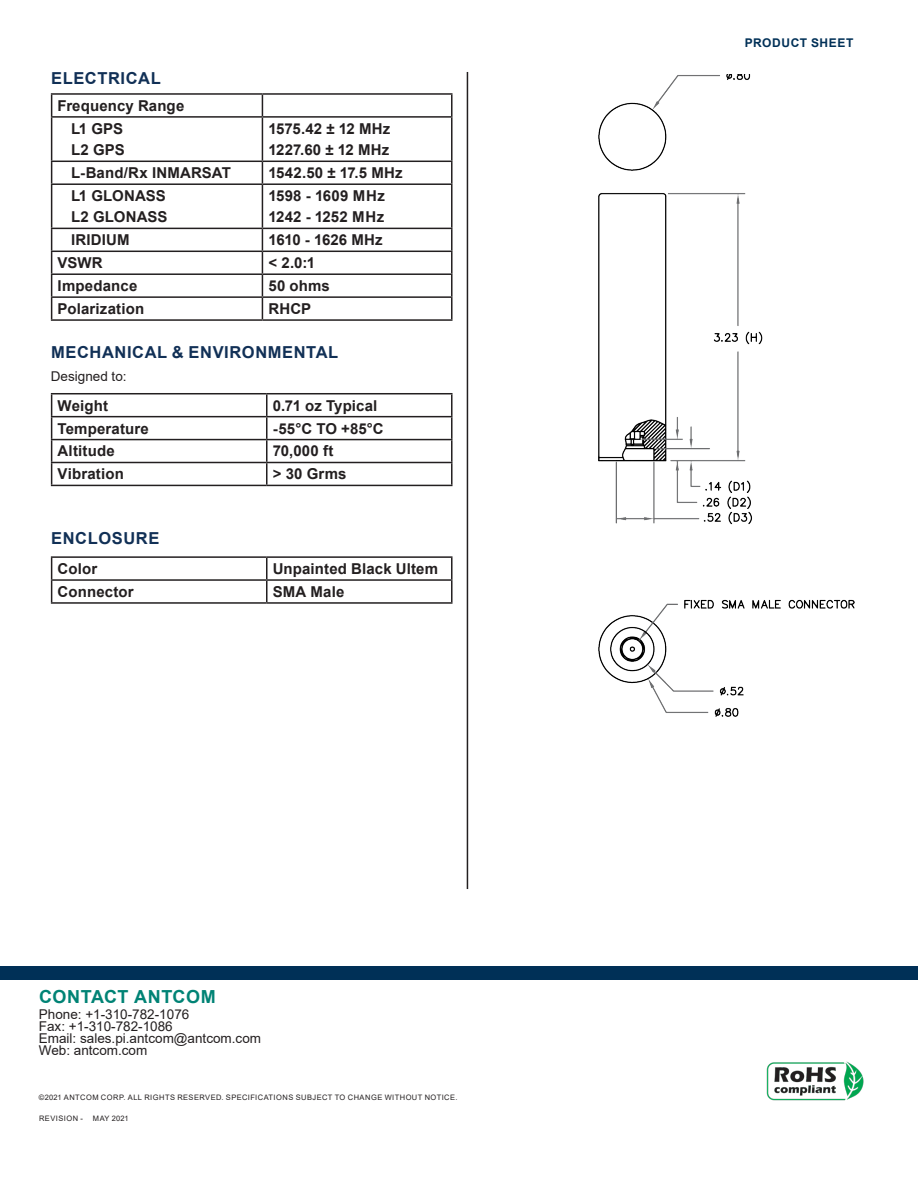
<style>
.page{position:relative;width:918px;height:1188px;background:#fff}
.page>*{position:absolute;margin:0;border:0;box-sizing:border-box;transform-origin:0 0}
.t1{font:700 18px "Arial";letter-spacing:.025em;color:#008375}
.t2{font:700 16.5px "Arial";letter-spacing:.035em;color:#113056}
.t3{font:700 15px/23px "Arial";letter-spacing:.01em;color:#231f20}
.t4{font:13.5px/12px "Arial";color:#231f20}
.t5{font:700 12px "Arial";letter-spacing:.05em;color:#003057}
.t6{font:7.5px "Arial";letter-spacing:.06em;color:#231f20}
</style>
<div class="page">
<hr style="left:467px;top:72px;width:1px;height:817px;background:#231f20">
<div style="left:0;top:966px;width:918px;height:14px;background:#003057"></div>
<hr style="left:51px;top:93px;width:211px;height:2px;background:#231f20">
<svg style="left:51px;top:95px;width:1px;height:21px"></svg>
<hr style="left:262px;top:93px;width:191px;height:2px;background:#231f20">
<svg style="left:262px;top:95px;width:1px;height:21px"></svg>
<hr style="left:451px;top:95px;width:2px;height:21px;background:#231f20">
<hr style="left:51px;top:116px;width:211px;height:2px;background:#231f20">
<hr style="left:51px;top:118px;width:1px;height:43px;background:#231f20">
<hr style="left:262px;top:116px;width:191px;height:2px;background:#231f20">
<hr style="left:262px;top:118px;width:1px;height:43px;background:#231f20">
<hr style="left:451px;top:118px;width:2px;height:43px;background:#231f20">
<hr style="left:51px;top:161px;width:211px;height:1px;background:#231f20">
<svg style="left:51px;top:162px;width:1px;height:21px"></svg>
<hr style="left:262px;top:161px;width:191px;height:1px;background:#231f20">
<svg style="left:262px;top:162px;width:1px;height:21px"></svg>
<hr style="left:451px;top:162px;width:2px;height:21px;background:#231f20">
<hr style="left:51px;top:183px;width:211px;height:2px;background:#231f20">
<hr style="left:51px;top:185px;width:1px;height:43px;background:#231f20">
<hr style="left:262px;top:183px;width:191px;height:2px;background:#231f20">
<hr style="left:262px;top:185px;width:1px;height:43px;background:#231f20">
<hr style="left:451px;top:185px;width:2px;height:43px;background:#231f20">
<hr style="left:51px;top:228px;width:211px;height:1px;background:#231f20">
<hr style="left:262px;top:228px;width:191px;height:1px;background:#231f20">
<hr style="left:451px;top:229px;width:2px;height:22px;background:#231f20">
<hr style="left:51px;top:251px;width:211px;height:1px;background:#231f20">
<hr style="left:262px;top:251px;width:191px;height:1px;background:#231f20">
<hr style="left:451px;top:252px;width:2px;height:21px;background:#231f20">
<hr style="left:51px;top:273px;width:211px;height:2px;background:#231f20">
<hr style="left:262px;top:273px;width:191px;height:2px;background:#231f20">
<hr style="left:451px;top:275px;width:2px;height:21px;background:#231f20">
<hr style="left:51px;top:296px;width:211px;height:2px;background:#231f20">
<svg style="left:51px;top:229px;width:1px;height:90px"></svg>
<hr style="left:262px;top:296px;width:191px;height:2px;background:#231f20">
<svg style="left:262px;top:229px;width:1px;height:90px"></svg>
<hr style="left:451px;top:298px;width:2px;height:21px;background:#231f20">
<hr style="left:51px;top:319px;width:211px;height:2px;background:#231f20">
<hr style="left:262px;top:319px;width:191px;height:2px;background:#231f20">
<hr style="left:51px;top:393px;width:216px;height:1px;background:#231f20">
<hr style="left:267px;top:393px;width:186px;height:1px;background:#231f20">
<hr style="left:451px;top:394px;width:2px;height:22px;background:#231f20">
<hr style="left:267px;top:416px;width:186px;height:1px;background:#231f20">
<hr style="left:451px;top:417px;width:2px;height:22px;background:#231f20">
<hr style="left:267px;top:439px;width:186px;height:1px;background:#231f20">
<hr style="left:451px;top:440px;width:2px;height:22px;background:#231f20">
<svg style="left:51px;top:394px;width:401px;height:91px"></svg>
<hr style="left:267px;top:462px;width:186px;height:1px;background:#231f20">
<hr style="left:266px;top:463px;width:2px;height:22px;background:#231f20">
<hr style="left:451px;top:463px;width:2px;height:22px;background:#231f20">
<hr style="left:51px;top:485px;width:216px;height:1px;background:#231f20">
<hr style="left:267px;top:485px;width:186px;height:1px;background:#231f20">
<hr style="left:51px;top:556px;width:216px;height:2px;background:#231f20">
<hr style="left:267px;top:556px;width:186px;height:2px;background:#231f20">
<hr style="left:451px;top:558px;width:2px;height:21px;background:#231f20">
<svg style="left:51px;top:557px;width:401px;height:45px"></svg>
<hr style="left:267px;top:579px;width:186px;height:2px;background:#231f20">
<hr style="left:266px;top:581px;width:2px;height:21px;background:#231f20">
<hr style="left:451px;top:581px;width:2px;height:21px;background:#231f20">
<hr style="left:51px;top:602px;width:216px;height:2px;background:#231f20">
<hr style="left:267px;top:602px;width:186px;height:2px;background:#231f20">
<img style="left:766px;top:1061px;width:98px;height:40px">
<img style="left:599px;top:75px;width:256px;height:642px">
<p class="t2" style="left:51px;top:67px;width:111px">ELECTRICAL</p>
<p class="t3" style="left:71px;top:94px;width:115px;text-indent:-14px">Frequency Range<br>L1 GPS</p>
<p class="t3" style="left:71px;top:138px;width:55px">L2 GPS</p>
<p class="t3" style="left:268px;top:118px;width:123px;line-height:21.5px">1575.42 ± 12 MHz<br>1227.60 ± 12 MHz</p>
<p class="t3" style="left:71px;top:162px;width:161px">L-Band/Rx INMARSAT</p>
<p class="t3" style="left:268px;top:162px;width:136px">1542.50 ± 17.5 MHz</p>
<p class="t3" style="left:71px;top:185px;width:98px;line-height:21.3px">L1 GLONASS<br>L2 GLONASS</p>
<p class="t3" style="left:268px;top:186px;width:118px;line-height:21px">1598 - 1609 MHz<br>1242 - 1252 MHz</p>
<p class="t3" style="left:71px;top:229px;width:60px">IRIDIUM</p>
<p class="t3" style="left:268px;top:229px;width:116px">1610 - 1626 MHz</p>
<p class="t3" style="left:58px;top:252px;width:47px">VSWR</p>
<p class="t3" style="left:268px;top:252px;width:48px">&lt; 2.0:1</p>
<p class="t3" style="left:58px;top:275px;width:81px">Impedance</p>
<p class="t3" style="left:268px;top:275px;width:63px">50 ohms</p>
<p class="t3" style="left:58px;top:297px;width:88px">Polarization</p>
<p class="t3" style="left:268px;top:297px;width:44px">RHCP</p>
<p class="t2" style="left:51px;top:340px;width:289px">MECHANICAL &amp; ENVIRONMENTAL</p>
<p class="t4" style="left:51px;top:370px;width:77px">Designed to:</p>
<p class="t3" style="left:58px;top:394px;width:52px">Weight</p>
<p class="t3" style="left:273px;top:394px;width:106px">0.71 oz Typical</p>
<p class="t3" style="left:58px;top:417px;width:93px">Temperature</p>
<p class="t3" style="left:273px;top:417px;width:113px">-55°C TO +85°C</p>
<p class="t3" style="left:58px;top:440px;width:59px">Altitude</p>
<p class="t3" style="left:273px;top:440px;width:62px">70,000 ft</p>
<p class="t3" style="left:58px;top:463px;width:68px">Vibration</p>
<p class="t3" style="left:273px;top:463px;width:75px">&gt; 30 Grms</p>
<p class="t2" style="left:51px;top:526px;width:110px">ENCLOSURE</p>
<p class="t3" style="left:58px;top:557px;width:41px">Color</p>
<p class="t3" style="left:273px;top:557px;width:167px">Unpainted Black Ultem</p>
<p class="t3" style="left:58px;top:580px;width:78px">Connector</p>
<p class="t3" style="left:273px;top:580px;width:73px">SMA Male</p>
<p class="t1" style="left:39px;top:984px;width:178px">CONTACT ANTCOM</p>
<p class="t4" style="left:39px;top:1009px;width:224px">Phone: +1-310-782-1076<br>Fax: +1-310-782-1086<br>Email: sales.pi.antcom@antcom.com<br>Web: antcom.com</p>
<p class="t6" style="left:39px;top:1093px;width:420px">©2021 ANTCOM CORP. ALL RIGHTS RESERVED. SPECIFICATIONS SUBJECT TO CHANGE WITHOUT NOTICE.</p>
<p class="t6" style="left:39px;top:1114px;width:45px">REVISION -</p>
<p class="t6" style="left:93px;top:1114px;width:37px">MAY 2021</p>
<p class="t5" style="left:745px;top:35px;width:110px">PRODUCT SHEET</p>
</div>
